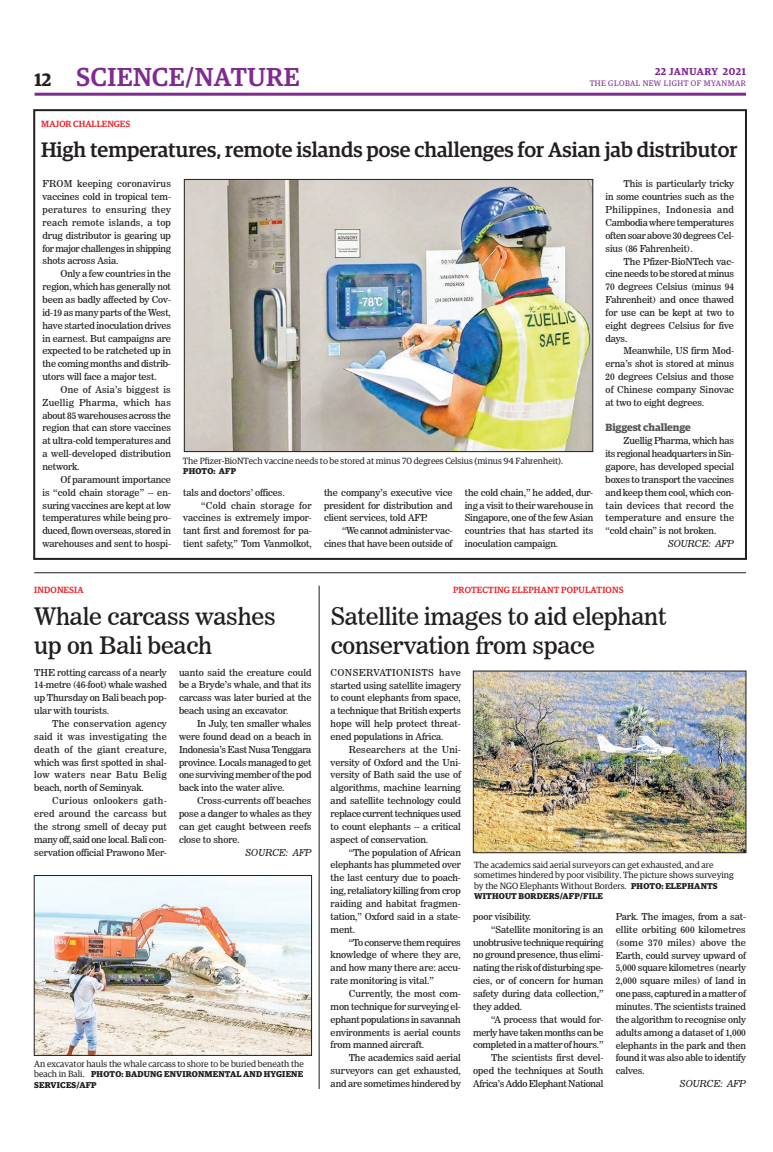
<style>
.page{position:relative;width:773px;height:1152px;background:#fff}
.page>*{position:absolute;margin:0;border:0;box-sizing:border-box;transform-origin:0 0}
.t1{font:500 26px "Guardian Egyp";letter-spacing:.02em;color:#802990}
.t2{font:24px/28.8px "News 706 BT Roman C";letter-spacing:-.01em;color:#231f20}
.t3{font:500 21px "Guardian Egyp";color:#231f20}
.t4{font:700 10.5px "Guardian Egyp";letter-spacing:-.01em;color:#57585a}
.t5{font:600 10px "Guardian Egyp";letter-spacing:.06em;color:#802990}
.t6{font:9.5px/12.9px "News 706 BT Roman C";letter-spacing:-.01em;color:#231f20;text-align:justify}
.t7{font:9.5px "News 706 BT Roman C";letter-spacing:-.03em;color:#231f20}
.t8{font:9.5px "News 706 BT Italic C";letter-spacing:-.01em;color:#231f20}
.t9{font:9.5px "News 706 BT Roman C";letter-spacing:.025em;color:#231f20}
.t10{font:9px/10.8px "Guardian Egyp";color:#231f20}
.t11{font:500 9px "Guardian Egyp";letter-spacing:.02em;color:#ee1d23}
.t12{font:500 9px "Guardian Egyp";color:#ee1d23}
.t13{font:700 8.5px/10.2px "Guardian Egyp";letter-spacing:.02em;color:#231f20}
.t14{font:8px "Guardian Egyp";letter-spacing:.06em;color:#802990}
.s1{font-weight:600;font-size:18px;color:#231f20}
.s2{font-weight:400;font-size:9px}
.s3{font-weight:700;font-size:8.5px}
</style>
<div class="page">
<hr style="left:35px;top:93px;width:711px;height:3px;background:#802990">
<div style="left:33px;top:109px;width:714px;height:451px;border:2px solid #231f20"></div>
<img style="left:186px;top:181px;width:405px;height:269px">
<div style="left:184px;top:179px;width:409px;height:273px;border:1px solid #231f20"></div>
<img style="left:36px;top:877px;width:274px;height:177px">
<div style="left:34px;top:875px;width:278px;height:181px;border:1px solid #231f20"></div>
<img style="left:475px;top:673px;width:269px;height:178px">
<div style="left:473px;top:671px;width:273px;height:182px;border:1px solid #231f20"></div>
<hr style="left:34px;top:572px;width:712px;height:1px;background:#231f20">
<hr style="left:319px;top:586px;width:1px;height:503px;background:#231f20">
<h1 class="t1" style="left:35px;top:59px;width:266px"><span class="s1">12</span> SCIENCE/NATURE</h1>
<p class="t5" style="left:655px;top:64px;width:92px">22 JANUARY 2021</p>
<p class="t14" style="left:589px;top:78px;width:158px">THE GLOBAL NEW LIGHT OF MYANMAR</p>
<p class="t12" style="left:41px;top:117px;width:90px">MAJOR CHALLENGES</p>
<h3 class="t3" style="left:41px;top:134px;width:697px">High temperatures, remote islands pose challenges for Asian jab distributor</h3>
<p class="t6" style="left:42px;top:177px;width:130px">FROM keeping coronavirus vaccines cold in tropical tem&shy;peratures to ensuring they reach remote islands, a top drug distributor is gearing up for major challenges in shipping shots across Asia.</p>
<p class="t6" style="left:42px;top:267px;width:130px;text-indent:18px">Only a few countries in the region, which has generally not been as badly affected by Cov&shy;id-19 as many parts of the West, have started inoculation drives in earnest. But campaigns are expected to be ratcheted up in the coming months and distrib&shy;utors will face a major test.</p>
<p class="t6" style="left:42px;top:383px;width:130px;text-indent:18px">One of Asia’s biggest is Zuellig Pharma, which has about 85 warehouses across the region that can store vaccines at ultra-cold temperatures and a well-developed distribution network.</p>
<p class="t6" style="left:42px;top:473px;width:130px;text-indent:18px">Of paramount importance is “cold chain storage” -- en&shy;suring vaccines are kept at low temperatures while being pro&shy;duced, flown overseas, stored in warehouses and sent to hospi-</p>
<p class="t10" style="left:183px;top:455px;width:381px">The Pfizer-BioNTech vaccine needs to be stored at minus 70 degrees Celsius (minus 94 Fahrenheit).</p>
<p class="t13" style="left:183px;top:466px;width:55px">PHOTO: AFP</p>
<p class="t6" style="left:183px;top:486px;width:103px">tals and doctors’ offices.</p>
<p class="t9" style="left:201px;top:499px;width:112px">“Cold chain storage for</p>
<p class="t6" style="left:183px;top:512px;width:130px">vaccines is extremely impor-</p>
<p class="t6" style="left:183px;top:524px;width:130px">tant first and foremost for pa-</p>
<p class="t6" style="left:183px;top:537px;width:130px">tient safety,” Tom Vanmolkot,</p>
<p class="t6" style="left:324px;top:486px;width:130px">the company’s executive vice president for distribution and client services, told AFP.</p>
<p class="t6" style="left:324px;top:524px;width:130px;text-align:right">“We cannot administer vac&shy;cines that have been outside of</p>
<p class="t6" style="left:465px;top:486px;width:130px">the cold chain,” he added, dur&shy;ing a visit to their warehouse in Singapore, one of the few Asian countries that has started its inoculation campaign.</p>
<p class="t6" style="left:605px;top:177px;width:130px;text-indent:18px">This is particularly tricky in some countries such as the Philippines, Indonesia and Cambodia where temperatures often soar above 30 degrees Cel&shy;sius (86 Fahrenheit).</p>
<p class="t6" style="left:605px;top:255px;width:130px;text-indent:18px">The Pfizer-BioNTech vac&shy;cine needs to be stored at minus 70 degrees Celsius (minus 94<br>Fahrenheit) and once thawed for use can be kept at two to eight degrees Celsius for five days.</p>
<p class="t6" style="left:605px;top:345px;width:130px;text-indent:18px">Meanwhile, US firm Mod&shy;erna’s shot is stored at minus 20 degrees Celsius and those of Chinese company Sinovac at two to eight degrees.</p>
<p class="t4" style="left:605px;top:420px;width:87px">Biggest challenge</p>
<p class="t6" style="left:605px;top:434px;width:130px;text-indent:18px">Zuellig Pharma, which has its regional headquarters in Sin&shy;gapore, has developed special boxes to transport the vaccines and keep them cool, which con&shy;tain devices that record the temperature and ensure the “cold chain” is not broken.</p>
<p class="t8" style="left:668px;top:538px;width:67px">SOURCE: AFP</p>
<p class="t11" style="left:34px;top:583px;width:51px">INDONESIA</p>
<p class="t11" style="left:453px;top:583px;width:172px">PROTECTING ELEPHANT POPULATIONS</p>
<h2 class="t2" style="left:34px;top:602px;width:243px">Whale carcass washes up on Bali beach</h2>
<p class="t6" style="left:34px;top:666px;width:134px">THE rotting carcass of a nearly 14-metre (46-foot) whale washed up Thursday on Bali beach pop&shy;ular with tourists.</p>
<p class="t6" style="left:34px;top:717px;width:134px;text-indent:18px">The conservation agency said it was investigating the death of the giant creature, which was first spotted in shal&shy;low waters near Batu Belig beach, north of Seminyak.</p>
<p class="t6" style="left:34px;top:794px;width:134px;text-indent:18px">Curious onlookers gath&shy;ered around the carcass but the strong smell of decay put many off, said one local. Bali con&shy;servation official Prawono Mer-</p>
<p class="t6" style="left:179px;top:666px;width:134px">uanto said the creature could be a Bryde’s whale, and that its carcass was later buried at the beach using an excavator.</p>
<p class="t6" style="left:179px;top:717px;width:134px;text-indent:18px">In July, ten smaller whales were found dead on a beach in Indonesia’s East Nusa Tenggara province. Locals managed to get one surviving member of the pod back into the water alive.</p>
<p class="t6" style="left:179px;top:794px;width:134px;text-indent:18px">Cross-currents off beaches pose a danger to whales as they can get caught between reefs close to shore.</p>
<p class="t8" style="left:245px;top:847px;width:67px">SOURCE: AFP</p>
<p class="t10" style="left:34px;top:1058px;width:271px">An excavator hauls the whale carcass to shore to be buried beneath the</p>
<p class="t13" style="left:34px;top:1069px;width:270px"><span class="s2">beach in Bali.</span> PHOTO: BADUNG ENVIRONMENTAL AND HYGIENE<br>SERVICES/AFP</p>
<h2 class="t2" style="left:330px;top:602px;width:337px">Satellite images to aid elephant conservation from space</h2>
<p class="t6" style="left:330px;top:666px;width:132px">CONSERVATIONISTS have started using satellite imagery to count elephants from space, a technique that British experts hope will help protect threat&shy;ened populations in Africa.</p>
<p class="t6" style="left:330px;top:743px;width:132px;text-indent:18px">Researchers at the Uni&shy;versity of Oxford and the Uni&shy;versity of Bath said the use of algorithms, machine learning and satellite technology could replace current techniques used to count elephants -- a critical aspect of conservation.</p>
<p class="t6" style="left:330px;top:846px;width:132px;text-indent:18px">“The population of African elephants has plummeted over the last century due to poach&shy;ing, retaliatory killing from crop raiding and habitat fragmen&shy;tation,” Oxford said in a state&shy;ment.</p>
<p class="t6" style="left:330px;top:936px;width:132px;text-indent:18px">“To conserve them requires knowledge of where they are, and how many there are: accu&shy;rate monitoring is vital.”</p>
<p class="t6" style="left:330px;top:987px;width:132px;text-indent:18px">Currently, the most com&shy;mon technique for surveying el&shy;ephant populations in savannah environments is aerial counts from manned aircraft.</p>
<p class="t6" style="left:330px;top:1051px;width:132px;text-indent:18px">The academics said aerial surveyors can get exhausted, and are sometimes hindered by</p>
<p class="t10" style="left:474px;top:858px;width:261px">The academics said aerial surveyors can get exhausted, and are sometimes hindered by poor visibility. The picture shows surveying by the NGO Elephants Without Borders. <span class="s3">PHOTO: ELEPHANTS</span></p>
<p class="t13" style="left:474px;top:890px;width:130px">WITHOUT BORDERS/AFP/FILE</p>
<p class="t6" style="left:473px;top:910px;width:60px">poor visibility.</p>
<p class="t6" style="left:491px;top:923px;width:114px">“Satellite monitoring is an</p>
<p class="t7" style="left:473px;top:937px;width:132px">unobtrusive technique requiring</p>
<p class="t6" style="left:473px;top:949px;width:132px">no ground presence, thus elimi-</p>
<p class="t6" style="left:473px;top:961px;width:132px">nating the risk of disturbing spe-</p>
<p class="t6" style="left:473px;top:974px;width:132px">cies, or of concern for human</p>
<p class="t6" style="left:473px;top:987px;width:132px">safety during data collection,”</p>
<p class="t6" style="left:473px;top:1000px;width:50px">they added.</p>
<p class="t6" style="left:491px;top:1013px;width:114px">“A process that would for-</p>
<p class="t7" style="left:473px;top:1026px;width:132px">merly have taken months can be</p>
<p class="t6" style="left:473px;top:1039px;width:132px">completed in a matter of hours.”</p>
<p class="t6" style="left:491px;top:1051px;width:114px">The scientists first devel-</p>
<p class="t6" style="left:473px;top:1064px;width:132px">oped the techniques at South</p>
<p class="t7" style="left:473px;top:1078px;width:132px">Africa’s Addo Elephant National</p>
<p class="t6" style="left:615px;top:910px;width:132px">Park. The images, from a sat&shy;ellite orbiting 600 kilometres (some 370 miles) above the Earth, could survey upward of 5,000 square kilometres (nearly 2,000 square miles) of land in one pass, captured in a matter of minutes. The scientists trained the algorithm to recognise only adults among a dataset of 1,000 elephants in the park and then found it was also able to identify calves.</p>
<p class="t8" style="left:680px;top:1078px;width:67px">SOURCE: AFP</p>
</div>
